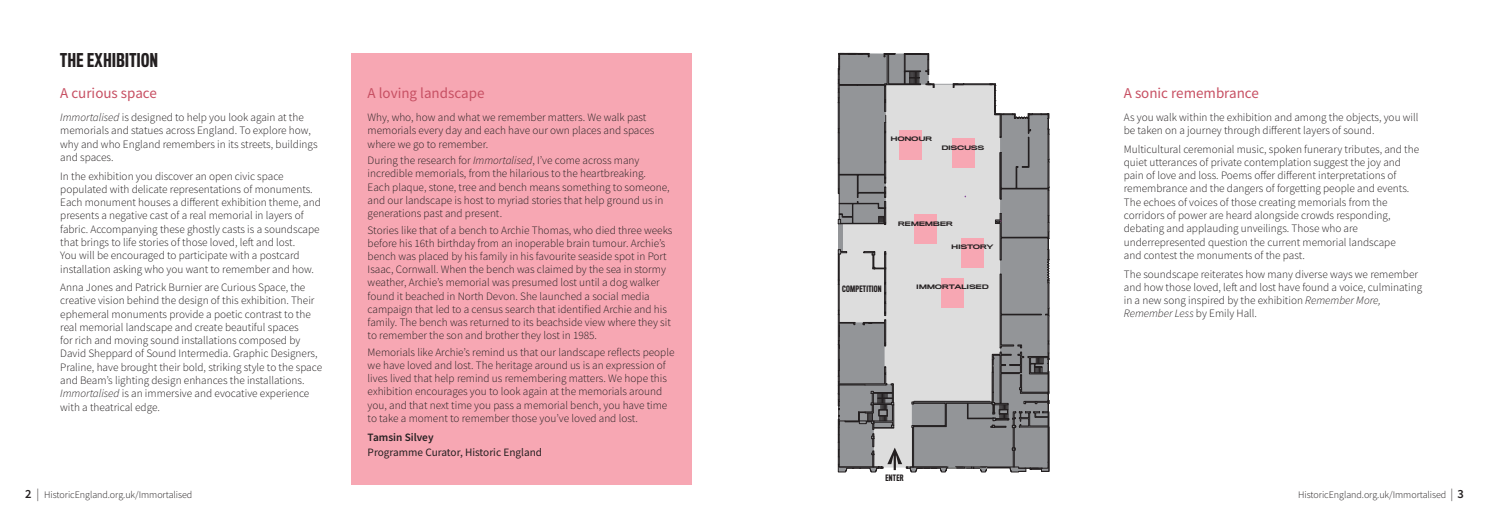
<style>
.page{position:relative;width:1489px;height:525px;background:#fff}
.page>*{position:absolute;margin:0;border:0;box-sizing:border-box;transform-origin:0 0}
.t1{font:500 17.5px "Titling Gothic FB Comp";letter-spacing:.03em;color:#231f20}
.t2{font:15px "Source Sans Pro";color:#c75063}
.t3{font:300 11.25px/13.2px "Source Sans Pro";color:#231f20}
.t4{font:11.25px "Source Sans Pro";color:#231f20}
.t5{font:600 11.25px "Source Sans Pro";color:#231f20}
.t6{font:300 10px "Source Sans Pro";letter-spacing:-.005em;color:#231f20}
.t7{font:500 8.12px "Titling Gothic FB Comp";letter-spacing:.03em;color:#231f20}
.t8{font:500 5.75px "Titling Gothic FB Wide";letter-spacing:-.05em;color:#231f20;scale:1.2 1}
.s1{font-style:italic}
.s2{font-weight:600;font-size:12.5px}
.s3{font-size:12.5px}
</style>
<div class="page">
<div style="left:351px;top:53px;width:340px;height:432px;background:#f7a7b3"></div>
<svg style="left:837px;top:53px;width:212px;height:419px;background:#b5b3b4"></svg>
<p class="t1" style="left:60px;top:50px;width:99px">THE EXHIBITION</p>
<p class="t2" style="left:60px;top:84px;width:98px">A curious space</p>
<p class="t3" style="left:60px;top:110px;width:259px"><span class="s1">Immortalised</span> is designed to help you look again at the memorials and statues across England. To explore how, why and who England remembers in its streets, buildings and spaces.</p>
<p class="t3" style="left:60px;top:169px;width:262px">In the exhibition you discover an open civic space populated with delicate representations of monuments.<br>Each monument houses a different exhibition theme, and presents a negative cast of a real memorial in layers of fabric. Accompanying these ghostly casts is a soundscape that brings to life stories of those loved, left and lost.<br>You will be encouraged to participate with a postcard installation asking who you want to remember and how.</p>
<p class="t3" style="left:60px;top:280px;width:263px">Anna Jones and Patrick Burnier are Curious Space, the creative vision behind the design of this exhibition. Their ephemeral monuments provide a poetic contrast to the real memorial landscape and create beautiful spaces<br>for rich and moving sound installations composed by David Sheppard of Sound Intermedia. Graphic Designers, Praline, have brought their bold, striking style to the space and Beam’s lighting design enhances the installations.<br><span class="s1">Immortalised</span> is an immersive and evocative experience with a theatrical edge.</p>
<p class="t6" style="left:25px;top:488px;width:169px"><span class="s2">2</span> <span class="s3">|</span> HistoricEngland.org.uk/Immortalised</p>
<p class="t2" style="left:367px;top:84px;width:118px">A loving landscape</p>
<p class="t3" style="left:367px;top:110px;width:288px">Why, who, how and what we remember matters. We walk past memorials every day and each have our own places and spaces where we go to remember.</p>
<p class="t3" style="left:367px;top:154px;width:303px">During the research for <span class="s1">Immortalised</span>, I’ve come across many incredible memorials, from the hilarious to the heartbreaking.<br>Each plaque, stone, tree and bench means something to someone, and our landscape is host to myriad stories that help ground us in generations past and present.</p>
<p class="t3" style="left:367px;top:223px;width:306px">Stories like that of a bench to Archie Thomas, who died three weeks before his 16th birthday from an inoperable brain tumour. Archie’s bench was placed by his family in his favourite seaside spot in Port Isaac, Cornwall. When the bench was claimed by the sea in stormy weather, Archie’s memorial was presumed lost until a dog walker found it beached in North Devon. She launched a social media campaign that led to a census search that identified Archie and his family. The bench was returned to its beachside view where they sit to remember the son and brother they lost in 1985.</p>
<p class="t3" style="left:367px;top:345px;width:308px">Memorials like Archie’s remind us that our landscape reflects people we have loved and lost. The heritage around us is an expression of lives lived that help remind us remembering matters. We hope this exhibition encourages you to look again at the memorials around you, and that next time you pass a memorial bench, you have time to take a moment to remember those you’ve loved and lost.</p>
<p class="t5" style="left:367px;top:429px;width:67px">Tamsin Silvey</p>
<p class="t4" style="left:367px;top:444px;width:176px">Programme Curator, Historic England</p>
<p class="t8" style="left:890px;top:136px;width:36px">HONOUR</p>
<p class="t8" style="left:941px;top:144px;width:37px">DISCUSS</p>
<p class="t8" style="left:897px;top:220px;width:48px">REMEMBER</p>
<p class="t7" style="left:842px;top:284px;width:41px">COMPETITION</p>
<p class="t8" style="left:951px;top:243px;width:37px">HISTORY</p>
<p class="t8" style="left:916px;top:283px;width:62px">IMMORTALISED</p>
<p class="t7" style="left:885px;top:473px;width:20px">ENTER</p>
<p class="t2" style="left:1123px;top:84px;width:136px">A sonic remembrance</p>
<p class="t3" style="left:1123px;top:110px;width:296px">As you walk within the exhibition and among the objects, you will be taken on a journey through different layers of sound.</p>
<p class="t3" style="left:1123px;top:142px;width:297px">Multicultural ceremonial music, spoken funerary tributes, and the quiet utterances of private contemplation suggest the joy and pain of love and loss. Poems offer different interpretations of remembrance and the dangers of forgetting people and events.<br>The echoes of voices of those creating memorials from the corridors of power are heard alongside crowds responding, debating and applauding unveilings. Those who are underrepresented question the current memorial landscape<br>and contest the monuments of the past.</p>
<p class="t3" style="left:1123px;top:267px;width:300px">The soundscape reiterates how many diverse ways we remember and how those loved, left and lost have found a voice, culminating in a new song inspired by the exhibition <span class="s1">Remember More, Remember Less</span> by Emily Hall.</p>
<p class="t6" style="left:1297px;top:488px;width:167px">HistoricEngland.org.uk/Immortalised <span class="s3">|</span> <span class="s2">3</span></p>
</div>
